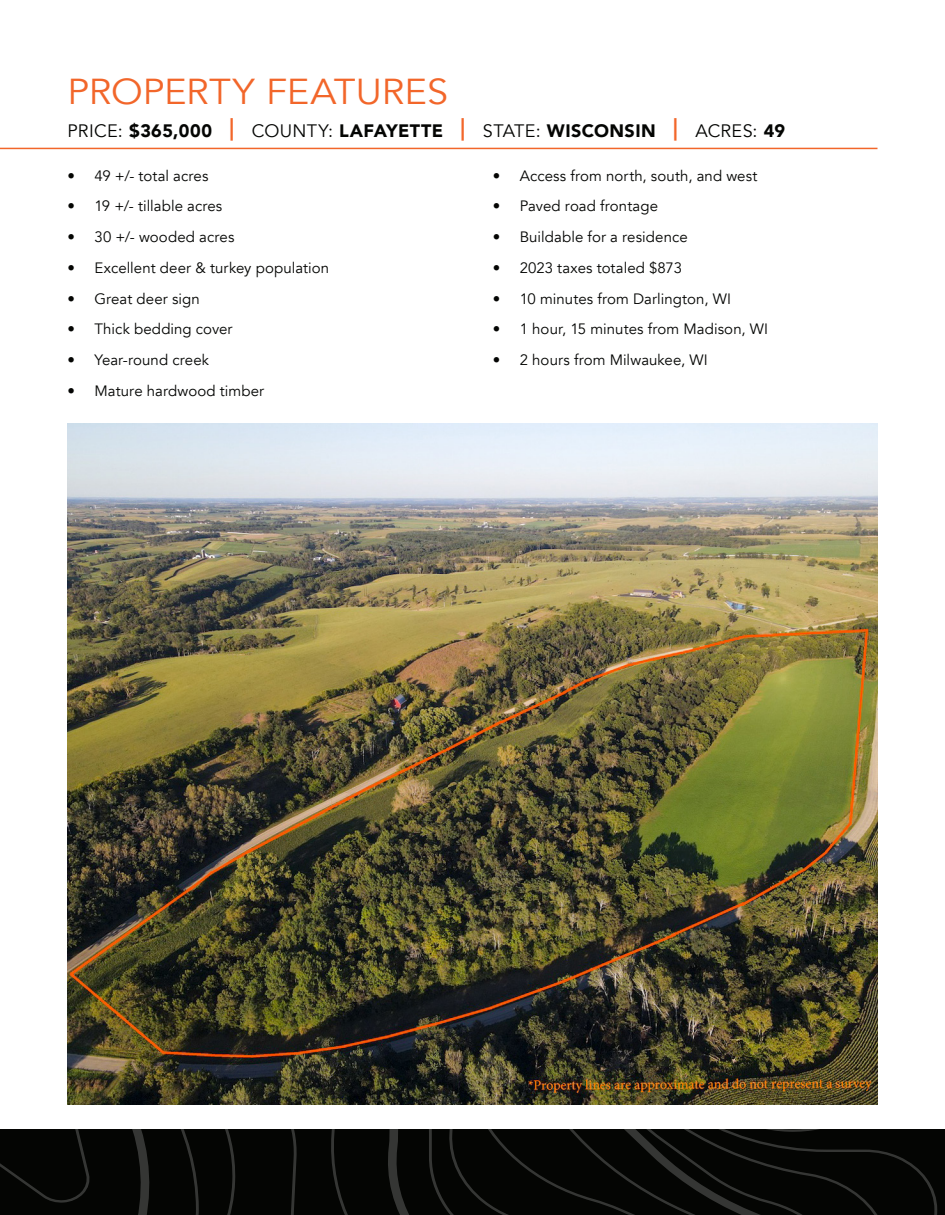
<style>
.page{position:relative;width:945px;height:1215px;background:#fff}
.page>*{position:absolute;margin:0;border:0;box-sizing:border-box;transform-origin:0 0}
.t1{font:36px "Avenir";color:#f2662a;scale:1.05 1}
.t2{font:900 18px "Avenir";letter-spacing:.025em;color:#040503}
.t3{font:15px "Avenir";letter-spacing:.005em;color:#040503}
.s1{font-weight:400}
.s2{font-size:22.5px;color:#f2662a}
</style>
<div class="page">
<img style="left:68px;top:424px;width:810px;height:680px">
<hr style="left:0;top:148px;width:878px;height:1px;background:#f2662a">
<svg style="left:0;top:1129px;width:945px;height:86px"></svg>
<p class="t1" style="left:68px;top:70px;width:364px">PROPERTY FEATURES</p>
<p class="t2" style="left:68px;top:115px;width:719px"><span class="s1">PRICE:</span> $365,000 <span class="s2">|</span> <span class="s1">COUNTY:</span> LAFAYETTE <span class="s2">|</span> <span class="s1">STATE:</span> WISCONSIN <span class="s2">|</span> <span class="s1">ACRES:</span> 49</p>
<p class="t3" style="left:68px;top:166px;width:142px">• 49 +/- total acres</p>
<p class="t3" style="left:68px;top:197px;width:156px">• 19 +/- tillable acres</p>
<p class="t3" style="left:68px;top:228px;width:168px">• 30 +/- wooded acres</p>
<p class="t3" style="left:68px;top:259px;width:263px">• Excellent deer &amp; turkey population</p>
<p class="t3" style="left:68px;top:289px;width:134px">• Great deer sign</p>
<p class="t3" style="left:68px;top:320px;width:167px">• Thick bedding cover</p>
<p class="t3" style="left:68px;top:351px;width:143px">• Year-round creek</p>
<p class="t3" style="left:68px;top:382px;width:198px">• Mature hardwood timber</p>
<p class="t3" style="left:493px;top:166px;width:266px">• Access from north, south, and west</p>
<p class="t3" style="left:493px;top:197px;width:167px">• Paved road frontage</p>
<p class="t3" style="left:493px;top:228px;width:197px">• Buildable for a residence</p>
<p class="t3" style="left:493px;top:259px;width:191px">• 2023 taxes totaled $873</p>
<p class="t3" style="left:493px;top:289px;width:240px">• 10 minutes from Darlington, WI</p>
<p class="t3" style="left:493px;top:320px;width:277px">• 1 hour, 15 minutes from Madison, WI</p>
<p class="t3" style="left:493px;top:351px;width:216px">• 2 hours from Milwaukee, WI</p>
</div>
